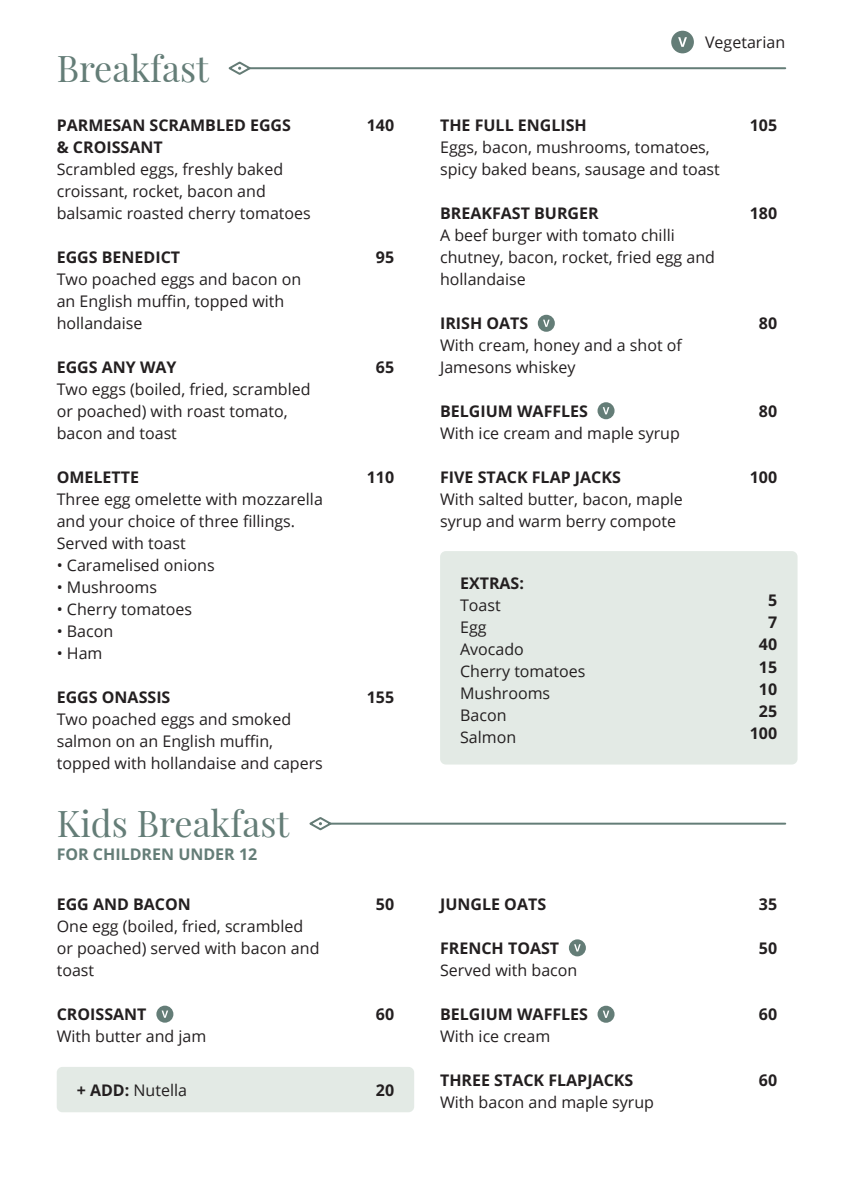
<style>
.page{position:relative;width:842px;height:1191px;background:#fff}
.page>*{position:absolute;margin:0;border:0;box-sizing:border-box;transform-origin:0 0}
.t1{font:36px "Playfair Display";color:#647d77}
.t2{font:16px/22px "Open Sans";color:#231f20}
.t3{font:700 16px/22px "Open Sans";color:#231f20}
.t4{font:700 16px "Open Sans";color:#647d77}
.s1{font-weight:700}
</style>
<div class="page">
<div style="left:57px;top:1067px;width:357px;height:45px;background:#e3eae5;border-radius:6px"></div>
<svg style="left:671px;top:31px;width:22px;height:22px"></svg>
<hr style="left:249px;top:67px;width:536px;height:2px;background:#647d77">
<svg style="left:228px;top:61px;width:26px;height:14px"></svg>
<hr style="left:329px;top:822px;width:456px;height:2px;background:#647d77">
<svg style="left:309px;top:817px;width:25px;height:14px"></svg>
<div style="left:440px;top:551px;width:357px;height:213px;background:#e3eae5;border-radius:6px"></div>
<svg style="left:537px;top:315px;width:17px;height:17px"></svg>
<svg style="left:597px;top:402px;width:17px;height:17px"></svg>
<svg style="left:156px;top:1005px;width:17px;height:17px"></svg>
<svg style="left:568px;top:939px;width:17px;height:17px"></svg>
<svg style="left:597px;top:1005px;width:17px;height:17px"></svg>
<h1 class="t1" style="left:57px;top:40px;width:154px">Breakfast</h1>
<p class="t3" style="left:57px;top:114px;width:236px">PARMESAN SCRAMBLED EGGS &amp; CROISSANT</p>
<p class="t2" style="left:57px;top:158px;width:255px">Scrambled eggs, freshly baked croissant, rocket, bacon and balsamic roasted cherry tomatoes</p>
<p class="t3" style="left:57px;top:246px;width:125px">EGGS BENEDICT</p>
<p class="t2" style="left:57px;top:268px;width:246px">Two poached eggs and bacon on an English muffin, topped with hollandaise</p>
<p class="t3" style="left:57px;top:356px;width:121px">EGGS ANY WAY</p>
<p class="t2" style="left:57px;top:378px;width:255px">Two eggs (boiled, fried, scrambled or poached) with roast tomato, bacon and toast</p>
<p class="t3" style="left:57px;top:466px;width:84px">OMELETTE</p>
<p class="t2" style="left:57px;top:488px;width:267px">Three egg omelette with mozzarella and your choice of three fillings.<br>Served with toast</p>
<p class="t2" style="left:57px;top:554px;width:159px">• Caramelised onions</p>
<p class="t2" style="left:57px;top:576px;width:102px">• Mushrooms</p>
<p class="t2" style="left:57px;top:598px;width:137px">• Cherry tomatoes</p>
<p class="t2" style="left:57px;top:620px;width:58px">• Bacon</p>
<p class="t2" style="left:57px;top:642px;width:47px">• Ham</p>
<p class="t3" style="left:57px;top:686px;width:115px">EGGS ONASSIS</p>
<p class="t2" style="left:57px;top:708px;width:267px">Two poached eggs and smoked salmon on an English muffin, topped with hollandaise and capers</p>
<h1 class="t1" style="left:57px;top:795px;width:234px">Kids Breakfast</h1>
<p class="t4" style="left:57px;top:842px;width:202px">FOR CHILDREN UNDER 12</p>
<p class="t3" style="left:57px;top:893px;width:136px">EGG AND BACON</p>
<p class="t2" style="left:57px;top:915px;width:264px">One egg (boiled, fried, scrambled or poached) served with bacon and toast</p>
<p class="t3" style="left:57px;top:1003px;width:91px">CROISSANT</p>
<p class="t2" style="left:57px;top:1025px;width:151px">With butter and jam</p>
<p class="t2" style="left:77px;top:1079px;width:112px"><span class="s1">+ ADD:</span> Nutella</p>
<p class="t3" style="left:366px;top:114px;width:29px">140</p>
<p class="t3" style="left:376px;top:246px;width:20px">95</p>
<p class="t3" style="left:376px;top:356px;width:20px">65</p>
<p class="t3" style="left:366px;top:466px;width:29px">110</p>
<p class="t3" style="left:366px;top:686px;width:29px">155</p>
<p class="t2" style="left:705px;top:31px;width:82px">Vegetarian</p>
<p class="t3" style="left:440px;top:114px;width:148px">THE FULL ENGLISH</p>
<p class="t2" style="left:440px;top:136px;width:281px">Eggs, bacon, mushrooms, tomatoes, spicy baked beans, sausage and toast</p>
<p class="t3" style="left:440px;top:202px;width:160px">BREAKFAST BURGER</p>
<p class="t2" style="left:440px;top:224px;width:276px">A beef burger with tomato chilli chutney, bacon, rocket, fried egg and hollandaise</p>
<p class="t3" style="left:440px;top:312px;width:90px">IRISH OATS</p>
<p class="t2" style="left:440px;top:334px;width:243px">With cream, honey and a shot of<br>Jamesons whiskey</p>
<p class="t3" style="left:440px;top:400px;width:149px">BELGIUM WAFFLES</p>
<p class="t2" style="left:440px;top:422px;width:241px">With ice cream and maple syrup</p>
<p class="t3" style="left:440px;top:466px;width:182px">FIVE STACK FLAP JACKS</p>
<p class="t2" style="left:440px;top:488px;width:244px">With salted butter, bacon, maple syrup and warm berry compote</p>
<p class="t3" style="left:749px;top:114px;width:29px">105</p>
<p class="t3" style="left:749px;top:202px;width:29px">180</p>
<p class="t3" style="left:758px;top:312px;width:20px">80</p>
<p class="t3" style="left:758px;top:400px;width:20px">80</p>
<p class="t3" style="left:749px;top:466px;width:29px">100</p>
<p class="t3" style="left:460px;top:572px;width:65px">EXTRAS:</p>
<p class="t2" style="left:460px;top:594px;width:127px">Toast<br>Egg<br>Avocado<br>Cherry tomatoes<br>Mushrooms<br>Bacon<br>Salmon</p>
<p class="t3" style="left:749px;top:589px;width:29px;text-align:right">5<br>7<br>40<br>15<br>10<br>25<br>100</p>
<p class="t3" style="left:376px;top:893px;width:20px">50</p>
<p class="t3" style="left:376px;top:1003px;width:20px">60</p>
<p class="t3" style="left:376px;top:1079px;width:20px">20</p>
<p class="t3" style="left:440px;top:893px;width:107px">JUNGLE OATS</p>
<p class="t3" style="left:440px;top:937px;width:121px">FRENCH TOAST</p>
<p class="t2" style="left:440px;top:959px;width:139px">Served with bacon</p>
<p class="t3" style="left:440px;top:1003px;width:149px">BELGIUM WAFFLES</p>
<p class="t2" style="left:440px;top:1025px;width:112px">With ice cream</p>
<p class="t3" style="left:440px;top:1069px;width:195px">THREE STACK FLAPJACKS</p>
<p class="t2" style="left:440px;top:1091px;width:215px">With bacon and maple syrup</p>
<p class="t3" style="left:758px;top:893px;width:20px">35</p>
<p class="t3" style="left:758px;top:937px;width:20px">50</p>
<p class="t3" style="left:758px;top:1003px;width:20px">60</p>
<p class="t3" style="left:758px;top:1069px;width:20px">60</p>
</div>
